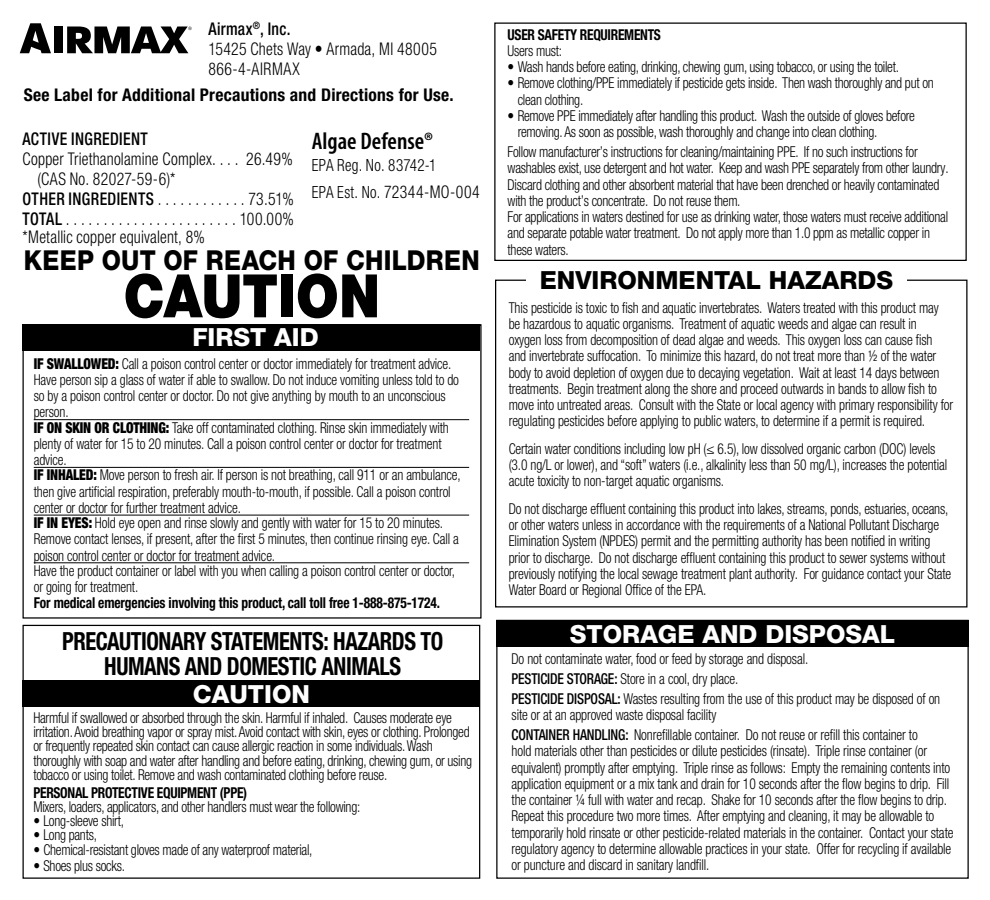
<style>
.page{position:relative;width:990px;height:900px;background:#fff}
.page>*{position:absolute;margin:0;border:0;box-sizing:border-box;transform-origin:0 0}
.t1{font:900 60px "Helvetica Neue LT Pro";letter-spacing:-.01em;color:#000;scale:.9 1}
.t2{font:800 27.5px "Helvetica Neue LT Pro";letter-spacing:.01em;color:#000;scale:.9 1}
.t3{font:700 condensed 25px/25px "Helvetica Neue LT Pro";letter-spacing:-.02em;color:#000;text-align:center;scale:.9 1}
.t4{font:800 25px "Helvetica Neue LT Pro";color:#fff}
.t5{font:800 25px "Helvetica Neue LT Pro";color:#000}
.t6{font:600 condensed 24px "Myriad Pro";color:#000}
.t7{font:300 condensed 17.5px/20px "Helvetica Neue LT Pro";letter-spacing:.015em;color:#000;scale:.9 1}
.t8{font:700 condensed 17.5px "Helvetica Neue LT Pro";letter-spacing:.015em;color:#000}
.t9{font:300 condensed 17.5px "Helvetica Neue LT Pro";letter-spacing:.035em;color:#000;scale:.9 1}
.t10{font:500 condensed 17.5px "Helvetica Neue LT Pro";letter-spacing:.025em;color:#000;scale:.9 1}
.t11{font:300 condensed 16.75px "Helvetica Neue LT Pro";letter-spacing:.015em;color:#000;scale:.9 1}
.t12{font:300 condensed 15px/16.2px "Helvetica Neue LT Pro";letter-spacing:-.01em;color:#000;scale:.9 1}
.t13{font:700 condensed 15px "Helvetica Neue LT Pro";letter-spacing:-.01em;color:#000;scale:.9 1}
.s1{font-weight:500}
.s2{font-weight:900}
.s3{font-size:16.75px}
</style>
<div class="page">
<svg style="left:20px;top:23px;width:31px;height:30px"></svg>
<div style="left:54px;top:27px;width:8px;height:26px;background:#000"></div>
<svg style="left:67px;top:27px;width:125px;height:26px"></svg>
<div style="left:22px;top:324px;width:458px;height:27px;background:#000"></div>
<div style="left:496px;top:620px;width:473px;height:27px;background:#000"></div>
<hr style="left:34px;top:419px;width:435px;height:1px;background:#000">
<hr style="left:34px;top:467px;width:435px;height:1px;background:#000">
<hr style="left:34px;top:515px;width:435px;height:1px;background:#000">
<hr style="left:34px;top:562px;width:435px;height:1px;background:#000">
<div style="left:22px;top:625px;width:458px;height:254px;border:1px solid #000"></div>
<div style="left:22px;top:680px;width:458px;height:27px;background:#000"></div>
<div style="left:496px;top:620px;width:473px;height:259px;border:1px solid #000"></div>
<div style="left:494px;top:22px;width:473px;height:239px;border:1px solid #000"></div>
<p class="t7" style="left:208px;top:19px;width:255px"><span class="s1">Airmax</span><sup>®</sup><span class="s1">, Inc.<br></span>15425 Chets Way • Armada, MI 48005<br>866-4-AIRMAX</p>
<p class="t8" style="left:24px;top:85px;width:431px">See Label for Additional Precautions and Directions for Use.</p>
<h3 class="t6" style="left:312px;top:126px;width:123px">Algae Defense®</h3>
<p class="t10" style="left:22px;top:128px;width:141px">ACTIVE INGREDIENT</p>
<p class="t7" style="left:22px;top:149px;width:302px">Copper Triethanolamine Complex. . . . 26.49%</p>
<p class="t7" style="left:38px;top:169px;width:155px">(CAS No. 82027-59-6)*</p>
<p class="t7" style="left:23px;top:189px;width:303px"><span class="s1">OTHER INGREDIENTS</span> . . . . . . . . . . . . 73.51%</p>
<p class="t7" style="left:23px;top:209px;width:303px"><span class="s1">TOTAL</span> . . . . . . . . . . . . . . . . . . . . . . . 100.00%</p>
<p class="t7" style="left:23px;top:226px;width:204px">*Metallic copper equivalent, 8%</p>
<h2 class="t2" style="left:24px;top:244px;width:508px">KEEP OUT OF REACH OF CHILDREN</h2>
<h1 class="t1" style="left:124px;top:260px;width:286px">CAUTION</h1>
<p class="t12" style="left:34px;top:355px;width:476px"><span class="s2">IF SWALLOWED:</span> Call a poison control center or doctor immediately for treatment advice.<br>Have person sip a glass of water if able to swallow. Do not induce vomiting unless told to do so by a poison control center or doctor. Do not give anything by mouth to an unconscious person.<br><span class="s2">IF ON SKIN OR CLOTHING:</span> Take off contaminated clothing. Rinse skin immediately with plenty of water for 15 to 20 minutes. Call a poison control center or doctor for treatment advice.<br><span class="s2">IF INHALED:</span> Move person to fresh air. If person is not breathing, call 911 or an ambulance, then give artificial respiration, preferably mouth-to-mouth, if possible. Call a poison control center or doctor for further treatment advice.<br><span class="s2">IF IN EYES:</span> Hold eye open and rinse slowly and gently with water for 15 to 20 minutes.<br>Remove contact lenses, if present, after the first 5 minutes, then continue rinsing eye. Call a poison control center or doctor for treatment advice.<br>Have the product container or label with you when calling a poison control center or doctor, or going for treatment.</p>
<p class="t13" style="left:34px;top:594px;width:453px">For medical emergencies involving this product, call toll free 1-888-875-1724.</p>
<h3 class="t3" style="left:62px;top:629px;width:425px">PRECAUTIONARY STATEMENTS: HAZARDS TO<br>HUMANS AND DOMESTIC ANIMALS</h3>
<p class="t12" style="left:33px;top:710px;width:489px;line-height:14.2px">Harmful if swallowed or absorbed through the skin. Harmful if inhaled. Causes moderate eye irritation. Avoid breathing vapor or spray mist. Avoid contact with skin, eyes or clothing. Prolonged or frequently repeated skin contact can cause allergic reaction in some individuals. Wash thoroughly with soap and water after handling and before eating, drinking, chewing gum, or using tobacco or using toilet. Remove and wash contaminated clothing before reuse.</p>
<p class="t13" style="left:33px;top:783px;width:239px">PERSONAL PROTECTIVE EQUIPMENT (PPE)</p>
<p class="t12" style="left:33px;top:798px;width:365px">Mixers, loaders, applicators, and other handlers must wear the following:</p>
<p class="t12" style="left:33px;top:813px;width:102px">• Long-sleeve shirt,</p>
<p class="t12" style="left:33px;top:827px;width:72px">• Long pants,</p>
<p class="t12" style="left:33px;top:841px;width:312px">• Chemical-resistant gloves made of any waterproof material,</p>
<p class="t12" style="left:33px;top:857px;width:103px">• Shoes plus socks.</p>
<p class="t11" style="left:312px;top:155px;width:140px">EPA Reg. No. 83742-1</p>
<p class="t9" style="left:312px;top:182px;width:188px"><span class="s3">EPA Est. No.</span> 72344-MO-004</p>
<h3 class="t4" style="left:192px;top:323px;width:128px">FIRST AID</h3>
<h3 class="t4" style="left:193px;top:679px;width:119px">CAUTION</h3>
<p class="t13" style="left:508px;top:25px;width:172px">USER SAFETY REQUIREMENTS</p>
<p class="t12" style="left:508px;top:42px;width:62px">Users must:</p>
<p class="t12" style="left:508px;top:59px;width:436px">• Wash hands before eating, drinking, chewing gum, using tobacco, or using the toilet.</p>
<p class="t12" style="left:518px;top:75px;width:464px;text-indent:-10px">• Remove clothing/PPE immediately if pesticide gets inside. Then wash thoroughly and put on clean clothing.</p>
<p class="t12" style="left:518px;top:107px;width:443px;text-indent:-10px">• Remove PPE immediately after handling this product. Wash the outside of gloves before removing. As soon as possible, wash thoroughly and change into clean clothing.</p>
<p class="t12" style="left:508px;top:144px;width:491px">Follow manufacturer’s instructions for cleaning/maintaining PPE. If no such instructions for washables exist, use detergent and hot water. Keep and wash PPE separately from other laundry.<br>Discard clothing and other absorbent material that have been drenched or heavily contaminated with the product’s concentrate. Do not reuse them.<br>For applications in waters destined for use as drinking water, those waters must receive additional and separate potable water treatment. Do not apply more than 1.0 ppm as metallic copper in these waters.</p>
<h3 class="t5" style="left:540px;top:265px;width:355px">ENVIRONMENTAL HAZARDS</h3>
<p class="t12" style="left:509px;top:299px;width:495px">This pesticide is toxic to fish and aquatic invertebrates. Waters treated with this product may be hazardous to aquatic organisms. Treatment of aquatic weeds and algae can result in oxygen loss from decomposition of dead algae and weeds. This oxygen loss can cause fish and invertebrate suffocation. To minimize this hazard, do not treat more than ½ of the water body to avoid depletion of oxygen due to decaying vegetation. Wait at least 14 days between treatments. Begin treatment along the shore and proceed outwards in bands to allow fish to move into untreated areas. Consult with the State or local agency with primary responsibility for regulating pesticides before applying to public waters, to determine if a permit is required.</p>
<p class="t12" style="left:509px;top:440px;width:489px">Certain water conditions including low pH (≤ 6.5), low dissolved organic carbon (DOC) levels (3.0 ng/L or lower), and “soft” waters (i.e., alkalinity less than 50 mg/L), increases the potential acute toxicity to non-target aquatic organisms.</p>
<p class="t12" style="left:509px;top:500px;width:493px">Do not discharge effluent containing this product into lakes, streams, ponds, estuaries, oceans, or other waters unless in accordance with the requirements of a National Pollutant Discharge Elimination System (NPDES) permit and the permitting authority has been notified in writing prior to discharge. Do not discharge effluent containing this product to sewer systems without previously notifying the local sewage treatment plant authority. For guidance contact your State Water Board or Regional Office of the EPA.</p>
<h3 class="t4" style="left:570px;top:620px;width:327px">STORAGE AND DISPOSAL</h3>
<p class="t12" style="left:512px;top:649px;width:478px;line-height:19.8px">Do not contaminate water, food or feed by storage and disposal.<br><span class="s1">PESTICIDE STORAGE:</span> Store in a cool, dry place.<br><span class="s1">PESTICIDE DISPOSAL:</span> Wastes resulting from the use of this product may be disposed of on</p>
<p class="t12" style="left:512px;top:705px;width:453px;line-height:19.8px">site or at an approved waste disposal facility<br><span class="s1">CONTAINER HANDLING:</span> Nonrefillable container. Do not reuse or refill this container to</p>
<p class="t12" style="left:512px;top:743px;width:493px">hold materials other than pesticides or dilute pesticides (rinsate). Triple rinse container (or equivalent) promptly after emptying. Triple rinse as follows: Empty the remaining contents into application equipment or a mix tank and drain for 10 seconds after the flow begins to drip. Fill the container ¼ full with water and recap. Shake for 10 seconds after the flow begins to drip.<br>Repeat this procedure two more times. After emptying and cleaning, it may be allowable to temporarily hold rinsate or other pesticide-related materials in the container. Contact your state regulatory agency to determine allowable practices in your state. Offer for recycling if available or puncture and discard in sanitary landfill.</p>
</div>
